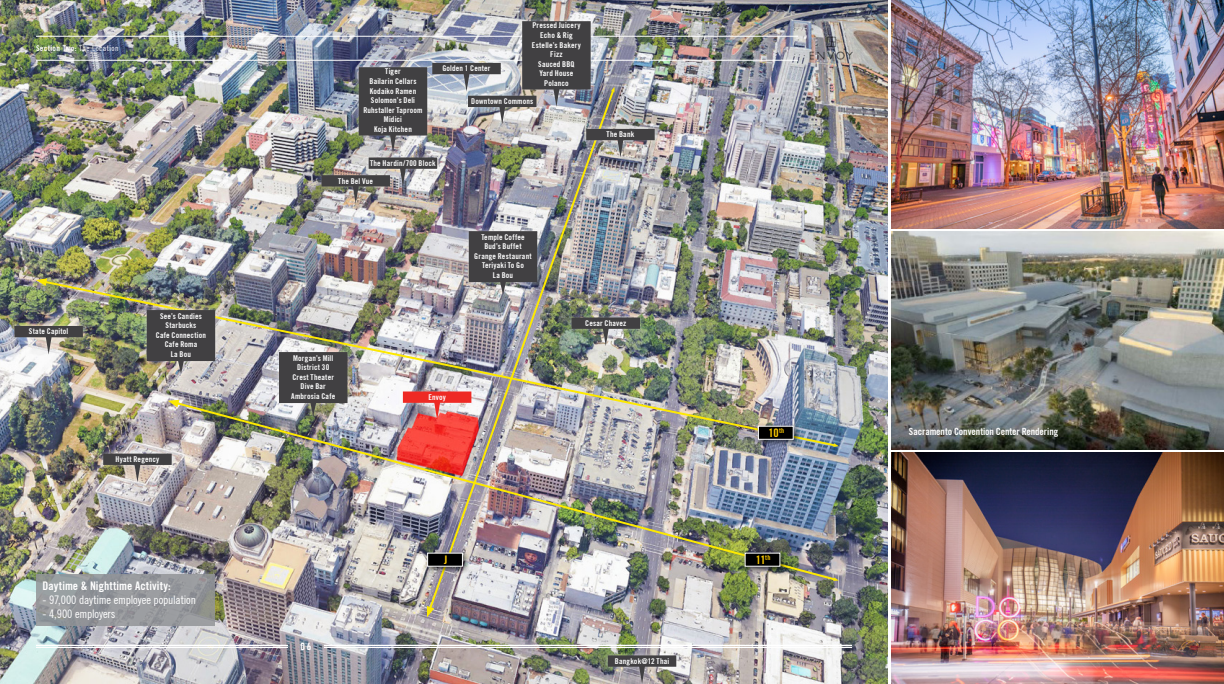
<style>
.page{position:relative;width:1224px;height:684px;background:#fff}
.page>*{position:absolute;margin:0;border:0;box-sizing:border-box;transform-origin:0 0}
.t1{font:condensed 11.8px "Trade Gothic No.18";letter-spacing:-.015em;color:#fff}
.t2{font:700 condensed 11.8px "Trade Gothic No.20";letter-spacing:.01em;color:#fff}
.t3{font:700 condensed 11.8px "Trade Gothic No.20";color:#ffcd03}
.t4{font:700 condensed 10px "Trade Gothic No.20";letter-spacing:-.01em;color:#fff}
.t5{font:9px "Norwester";color:#fff}
.t6{font:700 condensed 8px/9.6px "Trade Gothic No.20";letter-spacing:.02em;color:#fff;text-align:center}
.t7{font:700 condensed 8px "Trade Gothic No.20";letter-spacing:.05em;color:#fff}
.s1{font-family:"Trade Gothic No.18";font-weight:400}
</style>
<div class="page">
<img style="left:891px;top:452px;width:333px;height:232px">
<img style="left:891px;top:0;width:333px;height:228px">
<img style="left:891px;top:231px;width:333px;height:218px">
<img style="left:0;top:0;width:888px;height:684px">
<img style="left:172px;top:400px;width:665px;height:182px">
<svg style="left:833px;top:577px;width:6px;height:4px"></svg>
<img style="left:40px;top:279px;width:796px;height:169px">
<svg style="left:833px;top:443px;width:6px;height:4px"></svg>
<svg style="left:36px;top:278px;width:11px;height:8px"></svg>
<img style="left:427px;top:204px;width:188px;height:409px">
<svg style="left:427px;top:606px;width:7px;height:11px"></svg>
<hr style="left:36px;top:645px;width:252px;height:1px;background:#fff">
<hr style="left:36px;top:647px;width:252px;height:1px;background:#fff">
<hr style="left:324px;top:645px;width:528px;height:1px;background:#fff">
<hr style="left:324px;top:647px;width:528px;height:1px;background:#fff">
<div style="left:741px;top:549px;width:47px;height:25px;background:#000;opacity:.65"></div>
<div style="left:745px;top:553px;width:35px;height:14px;background:#000"></div>
<div style="left:755px;top:422px;width:46px;height:25px;background:#000;opacity:.65"></div>
<div style="left:758px;top:426px;width:36px;height:14px;background:#000;border:1px solid #fff"></div>
<div style="left:424px;top:549px;width:46px;height:25px;background:#000;opacity:.65"></div>
<div style="left:427px;top:553px;width:36px;height:14px;background:#000;border:1px solid #fff"></div>
<div style="left:317px;top:171px;width:77px;height:36px;background:#fff;opacity:.5"></div>
<div style="left:142px;top:306px;width:78px;height:71px;background:#fff;opacity:.5"></div>
<svg style="left:147px;top:310px;width:68px;height:64px;background:#585655"></svg>
<div style="left:275px;top:348px;width:77px;height:71px;background:#fff;opacity:.5"></div>
<svg style="left:279px;top:352px;width:69px;height:64px;background:#595858"></svg>
<div style="left:464px;top:227px;width:78px;height:71px;background:#fff;opacity:.5"></div>
<svg style="left:469px;top:231px;width:68px;height:64px;background:#575658"></svg>
<div style="left:10px;top:322px;width:77px;height:36px;background:#fff;opacity:.5"></div>
<svg style="left:14px;top:326px;width:69px;height:29px;background:#8b8a85"></svg>
<div style="left:99px;top:449px;width:77px;height:37px;background:#fff;opacity:.5"></div>
<svg style="left:103px;top:454px;width:69px;height:28px;background:#8a857e"></svg>
<div style="left:567px;top:313px;width:77px;height:36px;background:#fff;opacity:.5"></div>
<svg style="left:572px;top:318px;width:68px;height:28px;background:#6f756d"></svg>
<div style="left:603px;top:651px;width:78px;height:33px;background:#fff;opacity:.5"></div>
<svg style="left:608px;top:655px;width:68px;height:29px;background:#7a7876"></svg>
<hr style="left:36px;top:60px;width:762px;height:1px;background:#fff">
<hr style="left:36px;top:36px;width:762px;height:1px;background:#fff">
<div style="left:398px;top:387px;width:78px;height:36px;background:#fff;opacity:.5"></div>
<svg style="left:403px;top:392px;width:68px;height:28px;background:#d96a69"></svg>
<div style="left:36px;top:575px;width:179px;height:51px;background:#939598"></div>
<div style="left:582px;top:124px;width:77px;height:37px;background:#fff;opacity:.5"></div>
<div style="left:518px;top:17px;width:77px;height:93px;background:#fff;opacity:.5"></div>
<img style="left:321px;top:21px;width:334px;height:183px">
<img style="left:806px;top:34px;width:49px;height:29px">
<p class="t7" style="left:36px;top:43px;width:84px">Section Two: <span class="s1">The Location</span></p>
<p class="t6" style="left:29px;top:327px;width:41px">State Capitol</p>
<p class="t6" style="left:156px;top:311px;width:52px">See’s Candies<br>Starbucks<br>Cafe Connection<br>Cafe Roma<br>La Bou</p>
<p class="t6" style="left:116px;top:454px;width:45px">Hyatt Regency</p>
<h1 class="t2" style="left:43px;top:578px;width:130px">Daytime &amp; Nighttime Activity:</h1>
<h1 class="t1" style="left:43px;top:593px;width:155px">- 97,000 daytime employee population</h1>
<h1 class="t1" style="left:43px;top:607px;width:74px">- 4,900 employers</h1>
<p class="t6" style="left:363px;top:67px;width:61px">Tiger<br>Bailarin Cellars<br>Kodaiko Ramen<br>Solomon’s Deli<br>Ruhstaller Taproom<br>Midici<br>Koja Kitchen</p>
<p class="t6" style="left:442px;top:64px;width:50px">Golden 1 Center</p>
<p class="t6" style="left:532px;top:21px;width:50px">Pressed Juicery<br>Echo &amp; Rig<br>Estelle’s Bakery<br>Fizz<br>Sauced BBQ<br>Yard House<br>Polanco</p>
<p class="t6" style="left:471px;top:96px;width:64px">Downtown Commons</p>
<p class="t6" style="left:370px;top:158px;width:67px">The Hardin/700 Block</p>
<p class="t6" style="left:338px;top:176px;width:36px">The Bel Vue</p>
<p class="t6" style="left:474px;top:232px;width:59px">Temple Coffee<br>Bud’s Buffet<br>Grange Restaurant<br>Teriyaki To Go<br>La Bou</p>
<p class="t6" style="left:607px;top:130px;width:29px">The Bank</p>
<p class="t6" style="left:291px;top:353px;width:46px">Morgan’s Mill<br>District 30<br>Crest Theater<br>Dive Bar<br>Ambrosia Cafe</p>
<p class="t5" style="left:301px;top:642px;width:12px">06</p>
<p class="t6" style="left:428px;top:392px;width:19px">Envoy</p>
<h1 class="t3" style="left:444px;top:553px;width:5px">J</h1>
<p class="t6" style="left:585px;top:318px;width:43px">Cesar Chavez</p>
<p class="t6" style="left:615px;top:656px;width:56px">Bangkok@12 Thai</p>
<h1 class="t3" style="left:769px;top:426px;width:17px">10<sup>th</sup></h1>
<h1 class="t3" style="left:756px;top:553px;width:16px">11<sup>th</sup></h1>
<p class="t4" style="left:909px;top:426px;width:151px">Sacramento Convention Center Rendering</p>
</div>
